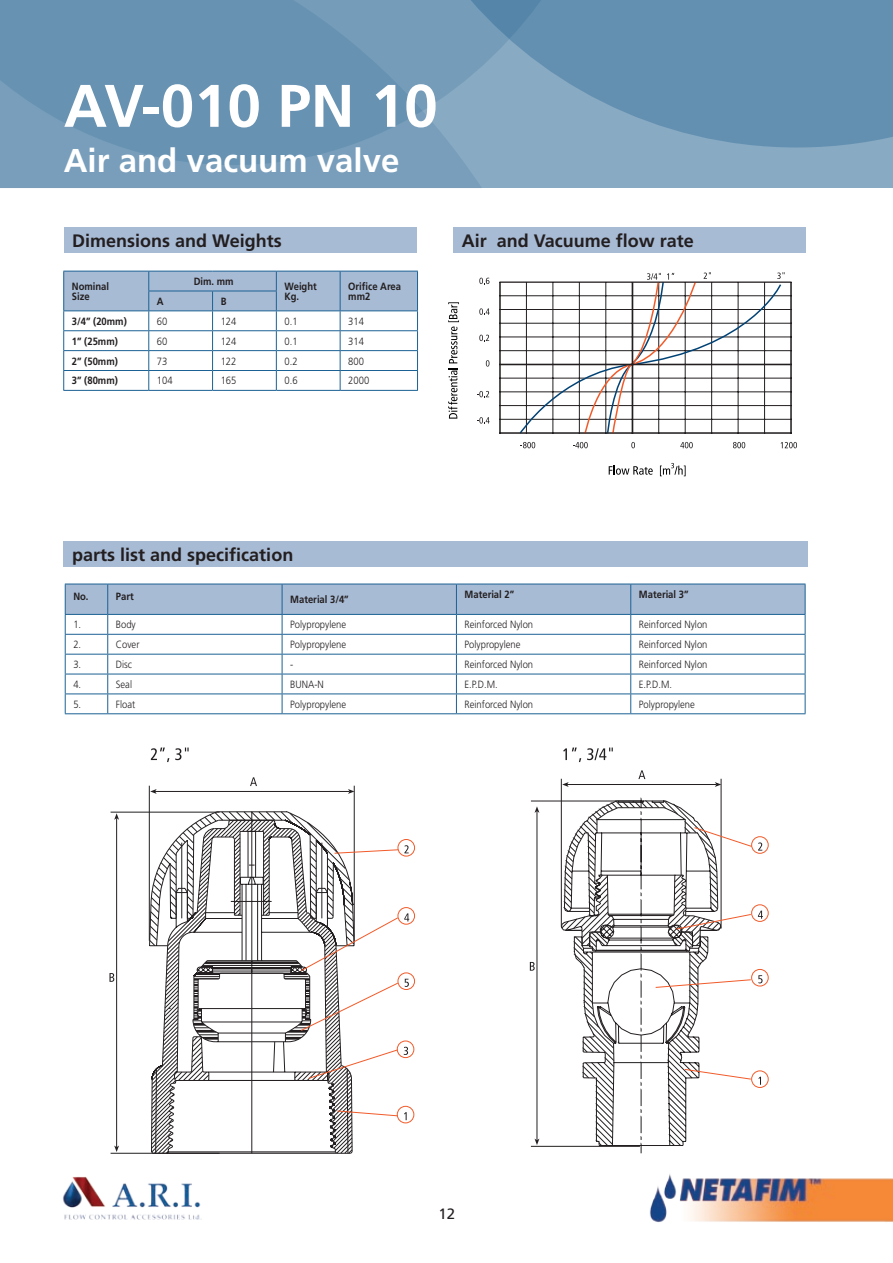
<style>
.page{position:relative;width:893px;height:1263px;background:#fff}
.page>*{position:absolute;margin:0;border:0;box-sizing:border-box;transform-origin:0 0}
.t1{font:700 60px "Frutiger LT";color:#fff}
.t2{font:700 33px "Frutiger LT";color:#fff}
.t3{font:700 18px "Frutiger LT";color:#231f20}
.t4{font:15px "Frutiger LT";color:#231f20}
.t5{font:300 10.5px "Frutiger LT";color:#231f20;scale:.9 1}
.t6{font:700 10.5px/10.5px "Frutiger LT";color:#231f20;scale:.9 1}
</style>
<div class="page">
<div style="left:0;top:0;width:893px;height:188px;background:#88aac3"></div>
<svg style="left:554px;top:0;width:339px;height:147px;background:#6793b2"></svg>
<svg style="left:482px;top:0;width:72px;height:74px"></svg>
<svg style="left:0;top:0;width:482px;height:188px;fill:#6792b2"></svg>
<img style="left:649px;top:1174px;width:244px;height:48px">
<svg style="left:631px;top:442px;width:4px;height:6px"></svg>
<hr style="left:500px;top:295px;width:291px;height:1px;background:#231f20">
<hr style="left:500px;top:309px;width:291px;height:1px;background:#231f20">
<hr style="left:500px;top:323px;width:291px;height:1px;background:#231f20">
<hr style="left:500px;top:337px;width:291px;height:1px;background:#231f20">
<hr style="left:500px;top:350px;width:291px;height:1px;background:#231f20">
<hr style="left:500px;top:378px;width:291px;height:1px;background:#231f20">
<hr style="left:500px;top:392px;width:291px;height:1px;background:#231f20">
<hr style="left:500px;top:405px;width:291px;height:1px;background:#231f20">
<hr style="left:500px;top:419px;width:291px;height:1px;background:#231f20">
<hr style="left:791px;top:282px;width:1px;height:151px;background:#231f20">
<svg style="left:519px;top:272px;width:266px;height:160px"></svg>
<hr style="left:632px;top:282px;width:1px;height:151px;background:#231f20">
<hr style="left:500px;top:364px;width:291px;height:1px;background:#231f20">
<div style="left:499px;top:281px;width:292px;height:153px;border:1px solid #231f20"></div>
<svg style="left:680px;top:442px;width:13px;height:6px"></svg>
<svg style="left:733px;top:442px;width:12px;height:6px"></svg>
<svg style="left:520px;top:442px;width:15px;height:6px"></svg>
<svg style="left:573px;top:442px;width:15px;height:6px"></svg>
<svg style="left:781px;top:442px;width:16px;height:6px"></svg>
<svg style="left:486px;top:360px;width:3px;height:7px"></svg>
<svg style="left:479px;top:335px;width:10px;height:6px"></svg>
<svg style="left:479px;top:308px;width:11px;height:7px"></svg>
<svg style="left:479px;top:278px;width:10px;height:6px"></svg>
<svg style="left:477px;top:391px;width:12px;height:6px"></svg>
<svg style="left:477px;top:417px;width:13px;height:7px"></svg>
<svg style="left:609px;top:466px;width:44px;height:9px"></svg>
<svg style="left:660px;top:463px;width:26px;height:13px"></svg>
<svg style="left:448px;top:302px;width:11px;height:117px"></svg>
<hr style="left:63px;top:390px;width:86px;height:1px;background:#1c6194">
<hr style="left:149px;top:390px;width:64px;height:1px;background:#1c6194">
<hr style="left:213px;top:390px;width:63px;height:1px;background:#1c6194">
<hr style="left:276px;top:390px;width:64px;height:1px;background:#1c6194">
<svg style="left:63px;top:271px;width:355px;height:119px"></svg>
<hr style="left:340px;top:390px;width:78px;height:1px;background:#1c6194">
<hr style="left:65px;top:713px;width:43px;height:1px;background:#1c6194">
<hr style="left:108px;top:713px;width:174px;height:1px;background:#1c6194">
<hr style="left:282px;top:713px;width:174px;height:1px;background:#1c6194">
<hr style="left:456px;top:713px;width:175px;height:1px;background:#1c6194">
<svg style="left:65px;top:584px;width:741px;height:129px"></svg>
<hr style="left:631px;top:713px;width:174px;height:1px;background:#1c6194">
<svg style="left:563px;top:747px;width:18px;height:15px"></svg>
<svg style="left:587px;top:747px;width:26px;height:13px"></svg>
<svg style="left:561px;top:800px;width:160px;height:346px"></svg>
<hr style="left:721px;top:779px;width:1px;height:149px;background:#231f20">
<hr style="left:561px;top:779px;width:1px;height:148px;background:#231f20">
<svg style="left:562px;top:782px;width:7px;height:5px"></svg>
<svg style="left:715px;top:782px;width:6px;height:5px"></svg>
<hr style="left:567px;top:784px;width:149px;height:1px;background:#231f20">
<svg style="left:638px;top:770px;width:7px;height:9px"></svg>
<hr style="left:531px;top:1146px;width:109px;height:1px;background:#231f20">
<svg style="left:535px;top:806px;width:4px;height:7px"></svg>
<svg style="left:535px;top:1138px;width:4px;height:7px"></svg>
<hr style="left:537px;top:811px;width:1px;height:329px;background:#231f20">
<hr style="left:531px;top:801px;width:109px;height:1px;background:#231f20">
<svg style="left:530px;top:962px;width:5px;height:9px"></svg>
<svg style="left:655px;top:827px;width:97px;height:253px"></svg>
<svg style="left:151px;top:747px;width:18px;height:15px"></svg>
<svg style="left:175px;top:747px;width:14px;height:13px"></svg>
<hr style="left:354px;top:786px;width:1px;height:156px;background:#231f20">
<hr style="left:149px;top:786px;width:1px;height:155px;background:#231f20">
<svg style="left:150px;top:789px;width:7px;height:5px"></svg>
<svg style="left:348px;top:789px;width:6px;height:5px"></svg>
<hr style="left:155px;top:791px;width:195px;height:1px;background:#231f20">
<svg style="left:250px;top:777px;width:7px;height:9px"></svg>
<hr style="left:111px;top:1153px;width:109px;height:1px;background:#231f20">
<svg style="left:114px;top:813px;width:5px;height:7px"></svg>
<svg style="left:114px;top:1145px;width:5px;height:7px"></svg>
<hr style="left:116px;top:818px;width:1px;height:329px;background:#231f20">
<hr style="left:111px;top:812px;width:109px;height:1px;background:#231f20">
<svg style="left:109px;top:973px;width:5px;height:9px"></svg>
<div style="left:751px;top:836px;width:18px;height:18px;border:1px solid #f15b2a;border-radius:50%"></div>
<svg style="left:758px;top:842px;width:4px;height:8px"></svg>
<div style="left:751px;top:904px;width:18px;height:18px;border:1px solid #f15b2a;border-radius:50%"></div>
<svg style="left:758px;top:911px;width:5px;height:8px"></svg>
<div style="left:751px;top:969px;width:18px;height:17px;border:1px solid #f15b2a;border-radius:50%"></div>
<svg style="left:758px;top:975px;width:4px;height:8px"></svg>
<div style="left:751px;top:1070px;width:18px;height:18px;border:1px solid #f15b2a;border-radius:50%"></div>
<div style="left:398px;top:839px;width:17px;height:17px;border:1px solid #f15b2a;border-radius:50%"></div>
<div style="left:398px;top:907px;width:17px;height:17px;border:1px solid #f15b2a;border-radius:50%"></div>
<div style="left:398px;top:972px;width:17px;height:18px;border:1px solid #f15b2a;border-radius:50%"></div>
<div style="left:397px;top:1106px;width:17px;height:17px;border:1px solid #f15b2a;border-radius:50%"></div>
<div style="left:397px;top:1040px;width:17px;height:18px;border:1px solid #f15b2a;border-radius:50%"></div>
<svg style="left:149px;top:811px;width:260px;height:343px"></svg>
<div style="left:64px;top:228px;width:353px;height:25px;background:#a8bbd5"></div>
<div style="left:64px;top:541px;width:744px;height:26px;background:#a8bbd5"></div>
<div style="left:453px;top:228px;width:353px;height:25px;background:#a8bbd5"></div>
<img style="left:63px;top:1176px;width:139px;height:44px">
<h1 class="t1" style="left:64px;top:71px;width:375px">AV-010 PN 10</h1>
<h2 class="t2" style="left:64px;top:141px;width:337px">Air and vacuum valve</h2>
<h3 class="t3" style="left:72px;top:230px;width:211px">Dimensions and Weights</h3>
<p class="t6" style="left:72px;top:281px;width:43px">Nominal<br>Size</p>
<p class="t6" style="left:194px;top:276px;width:46px">Dim. mm</p>
<p class="t6" style="left:157px;top:296px;width:9px">A</p>
<p class="t6" style="left:221px;top:296px;width:8px">B</p>
<p class="t6" style="left:284px;top:281px;width:37px">Weight<br>Kg.</p>
<p class="t6" style="left:348px;top:281px;width:60px">Orifice Area mm2</p>
<p class="t6" style="left:72px;top:316px;width:63px">3/4” (20mm)</p>
<p class="t5" style="left:157px;top:315px;width:13px">60</p>
<p class="t5" style="left:221px;top:315px;width:19px">124</p>
<p class="t5" style="left:284px;top:315px;width:16px">0.1</p>
<p class="t5" style="left:348px;top:315px;width:19px">314</p>
<p class="t6" style="left:72px;top:336px;width:53px">1” (25mm)</p>
<p class="t5" style="left:157px;top:335px;width:13px">60</p>
<p class="t5" style="left:221px;top:335px;width:19px">124</p>
<p class="t5" style="left:284px;top:335px;width:16px">0.1</p>
<p class="t5" style="left:348px;top:335px;width:19px">314</p>
<p class="t6" style="left:72px;top:356px;width:53px">2” (50mm)</p>
<p class="t5" style="left:157px;top:355px;width:13px">73</p>
<p class="t5" style="left:221px;top:355px;width:19px">122</p>
<p class="t5" style="left:284px;top:355px;width:16px">0.2</p>
<p class="t5" style="left:348px;top:355px;width:19px">800</p>
<p class="t6" style="left:72px;top:375px;width:53px">3” (80mm)</p>
<p class="t5" style="left:157px;top:375px;width:19px">104</p>
<p class="t5" style="left:221px;top:375px;width:19px">165</p>
<p class="t5" style="left:284px;top:375px;width:16px">0.6</p>
<p class="t5" style="left:348px;top:375px;width:25px">2000</p>
<h3 class="t3" style="left:462px;top:230px;width:234px">Air and Vacuume flow rate</h3>
<h3 class="t3" style="left:72px;top:544px;width:223px">parts list and specification</h3>
<p class="t6" style="left:73px;top:591px;width:18px">No.</p>
<p class="t6" style="left:116px;top:591px;width:21px">Part</p>
<p class="t6" style="left:290px;top:594px;width:67px">Material 3/4”</p>
<p class="t6" style="left:465px;top:589px;width:57px">Material 2”</p>
<p class="t6" style="left:639px;top:589px;width:57px">Material 3”</p>
<p class="t5" style="left:73px;top:619px;width:10px">1.</p>
<p class="t5" style="left:116px;top:619px;width:24px">Body</p>
<p class="t5" style="left:290px;top:619px;width:64px">Polypropylene</p>
<p class="t5" style="left:465px;top:619px;width:78px">Reinforced Nylon</p>
<p class="t5" style="left:639px;top:619px;width:78px">Reinforced Nylon</p>
<p class="t5" style="left:73px;top:638px;width:10px">2.</p>
<p class="t5" style="left:116px;top:638px;width:28px">Cover</p>
<p class="t5" style="left:290px;top:638px;width:64px">Polypropylene</p>
<p class="t5" style="left:465px;top:638px;width:64px">Polypropylene</p>
<p class="t5" style="left:639px;top:638px;width:78px">Reinforced Nylon</p>
<p class="t5" style="left:73px;top:658px;width:10px">3.</p>
<p class="t5" style="left:116px;top:658px;width:20px">Disc</p>
<p class="t5" style="left:290px;top:658px;width:5px">-</p>
<p class="t5" style="left:465px;top:658px;width:78px">Reinforced Nylon</p>
<p class="t5" style="left:639px;top:658px;width:78px">Reinforced Nylon</p>
<p class="t5" style="left:73px;top:678px;width:10px">4.</p>
<p class="t5" style="left:116px;top:678px;width:20px">Seal</p>
<p class="t5" style="left:290px;top:678px;width:39px">BUNA-N</p>
<p class="t5" style="left:465px;top:678px;width:38px">E.P.D.M.</p>
<p class="t5" style="left:639px;top:678px;width:38px">E.P.D.M.</p>
<p class="t5" style="left:73px;top:698px;width:10px">5.</p>
<p class="t5" style="left:116px;top:698px;width:23px">Float</p>
<p class="t5" style="left:290px;top:698px;width:64px">Polypropylene</p>
<p class="t5" style="left:465px;top:698px;width:78px">Reinforced Nylon</p>
<p class="t5" style="left:639px;top:698px;width:64px">Polypropylene</p>
<h3 class="t4" style="left:439px;top:1205px;width:16px">12</h3>
</div>
